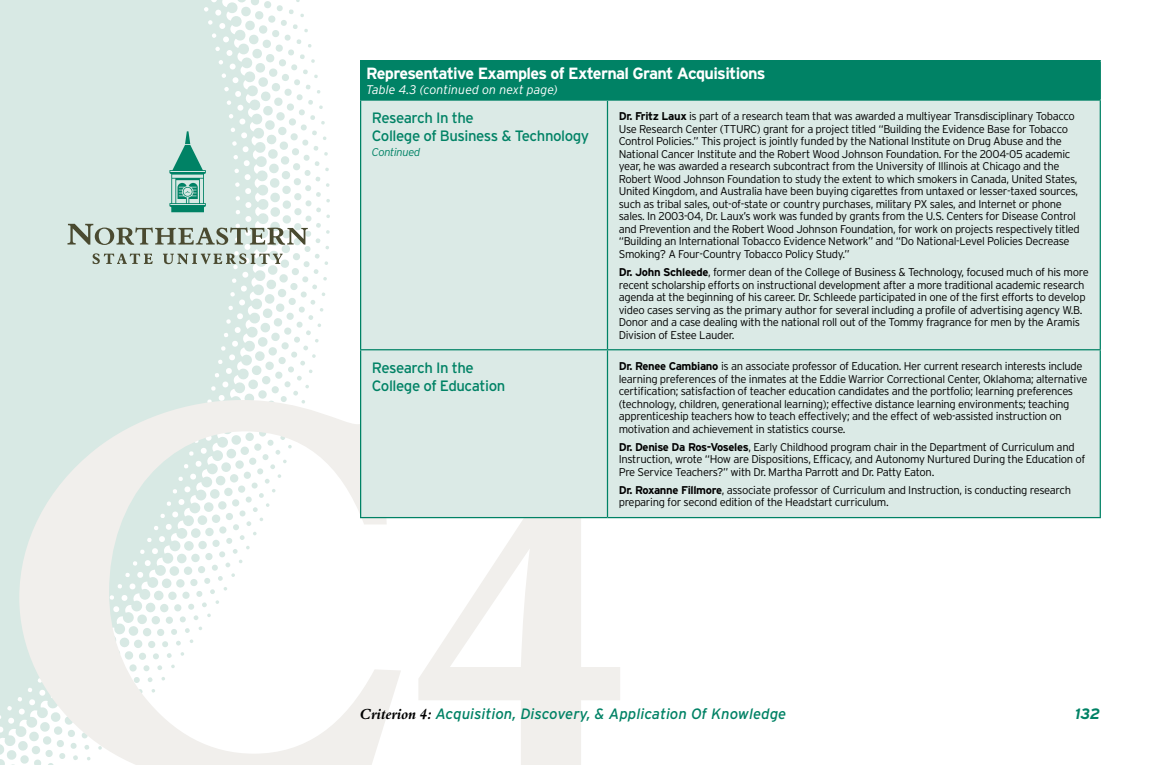
<style>
.page{position:relative;width:1170px;height:765px;background:#fff}
.page>*{position:absolute;margin:0;border:0;box-sizing:border-box;transform-origin:0 0}
.Table{font:700 16.25px "Interstate";letter-spacing:-.04em;color:#fff}
.Table-2{font:15px/18px "Interstate";letter-spacing:-.03em;color:#008265}
.t1{font:italic 15px "Interstate";color:#008265}
.t2{font:italic 700 15px "Interstate";color:#008265}
.Table-3{font:italic 300 12.5px "Interstate";color:#fff}
.Table-4{font:300 11.25px/12.5px "Interstate";letter-spacing:-.03em;color:#000}
.Table-5{font:italic 300 11.25px "Interstate";letter-spacing:-.03em;color:#008265}
.s1{font-weight:700}
.s2{font-family:"Aldine 401 BT Bold Italic A";font-style:normal;color:#000}
</style>
<div class="page">
<svg style="left:0;top:0;width:330px;height:765px;fill:#d8e9e4"></svg>
<svg style="left:19px;top:400px;width:601px;height:365px"></svg>
<svg style="left:169px;top:131px;width:37px;height:81px;background:#7ebeaf"></svg>
<svg style="left:68px;top:224px;width:240px;height:21px;background:#aeb8ad"></svg>
<svg style="left:93px;top:253px;width:60px;height:11px"></svg>
<svg style="left:163px;top:253px;width:120px;height:11px"></svg>
<div style="left:361px;top:61px;width:739px;height:39px;background:#008265"></div>
<div style="left:361px;top:101px;width:739px;height:416px;background:#dbeae6"></div>
<hr style="left:360px;top:99px;width:248px;height:2px;background:#008265">
<hr style="left:608px;top:99px;width:493px;height:2px;background:#008265">
<hr style="left:1100px;top:101px;width:1px;height:248px;background:#008265">
<hr style="left:360px;top:349px;width:248px;height:1px;background:#008265">
<hr style="left:608px;top:349px;width:493px;height:1px;background:#008265">
<hr style="left:1100px;top:350px;width:1px;height:167px;background:#008265">
<hr style="left:360px;top:517px;width:248px;height:1px;background:#008265">
<hr style="left:608px;top:517px;width:493px;height:1px;background:#008265">
<hr style="left:360px;top:101px;width:1px;height:248px;background:#008265">
<hr style="left:360px;top:350px;width:1px;height:167px;background:#008265">
<hr style="left:1100px;top:61px;width:1px;height:38px;background:#008265">
<hr style="left:360px;top:60px;width:248px;height:1px;background:#008265">
<hr style="left:360px;top:61px;width:1px;height:38px;background:#008265">
<hr style="left:608px;top:60px;width:493px;height:1px;background:#008265">
<hr style="left:607px;top:101px;width:1px;height:248px;background:#008265">
<hr style="left:607px;top:350px;width:1px;height:167px;background:#008265">
<p class="Table" style="left:366px;top:65px;width:401px">Representative Examples of External Grant Acquisitions</p>
<p class="Table-3" style="left:366px;top:82px;width:193px">Table 4.3 (continued on next page)</p>
<p class="Table-2" style="left:372px;top:109px;width:219px">Research In the<br>College of Business &amp; Technology</p>
<p class="Table-5" style="left:372px;top:146px;width:50px">Continued</p>
<p class="Table-4" style="left:619px;top:110px;width:463px"><span class="s1">Dr. Fritz Laux</span> is part of a research team that was awarded a multiyear Transdisciplinary Tobacco Use Research Center (TTURC) grant for a project titled “Building the Evidence Base for Tobacco Control Policies.” This project is jointly funded by the National Institute on Drug Abuse and the National Cancer Institute and the Robert Wood Johnson Foundation. For the 2004-05 academic year, he was awarded a research subcontract from the University of Illinois at Chicago and the Robert Wood Johnson Foundation to study the extent to which smokers in Canada, United States, United Kingdom, and Australia have been buying cigarettes from untaxed or lesser-taxed sources, such as tribal sales, out-of-state or country purchases, military PX sales, and Internet or phone sales. In 2003-04, Dr. Laux’s work was funded by grants from the U.S. Centers for Disease Control and Prevention and the Robert Wood Johnson Foundation, for work on projects respectively titled “Building an International Tobacco Evidence Network” and “Do National-Level Policies Decrease Smoking? A Four-Country Tobacco Policy Study.”</p>
<p class="Table-4" style="left:619px;top:266px;width:472px"><span class="s1">Dr. John Schleede</span>, former dean of the College of Business &amp; Technology, focused much of his more recent scholarship efforts on instructional development after a more traditional academic research agenda at the beginning of his career. Dr. Schleede participated in one of the first efforts to develop video cases serving as the primary author for several including a profile of advertising agency W.B.<br>Donor and a case dealing with the national roll out of the Tommy fragrance for men by the Aramis Division of Estee Lauder.</p>
<p class="Table-2" style="left:372px;top:359px;width:135px">Research In the<br>College of Education</p>
<p class="Table-4" style="left:619px;top:360px;width:470px"><span class="s1">Dr. Renee Cambiano</span> is an associate professor of Education. Her current research interests include learning preferences of the inmates at the Eddie Warrior Correctional Center, Oklahoma; alternative certification; satisfaction of teacher education candidates and the portfolio; learning preferences (technology, children, generational learning); effective distance learning environments; teaching apprenticeship teachers how to teach effectively; and the effect of web-assisted instruction on motivation and achievement in statistics course.</p>
<p class="Table-4" style="left:619px;top:440px;width:468px"><span class="s1">Dr. Denise Da Ros-Voseles</span>, Early Childhood program chair in the Department of Curriculum and<br>Instruction, wrote “How are Dispositions, Efficacy, and Autonomy Nurtured During the Education of<br>Pre Service Teachers?” with Dr. Martha Parrott and Dr. Patty Eaton.</p>
<p class="Table-4" style="left:619px;top:484px;width:454px"><span class="s1">Dr. Roxanne Fillmore</span>, associate professor of Curriculum and Instruction, is conducting research preparing for second edition of the Headstart curriculum.</p>
<h2 class="t1" style="left:360px;top:704px;width:428px"><span class="s2">Criterion 4:</span> Acquisition, Discovery, &amp; Application Of Knowledge</h2>
<h2 class="t2" style="left:1075px;top:704px;width:27px">132</h2>
</div>
